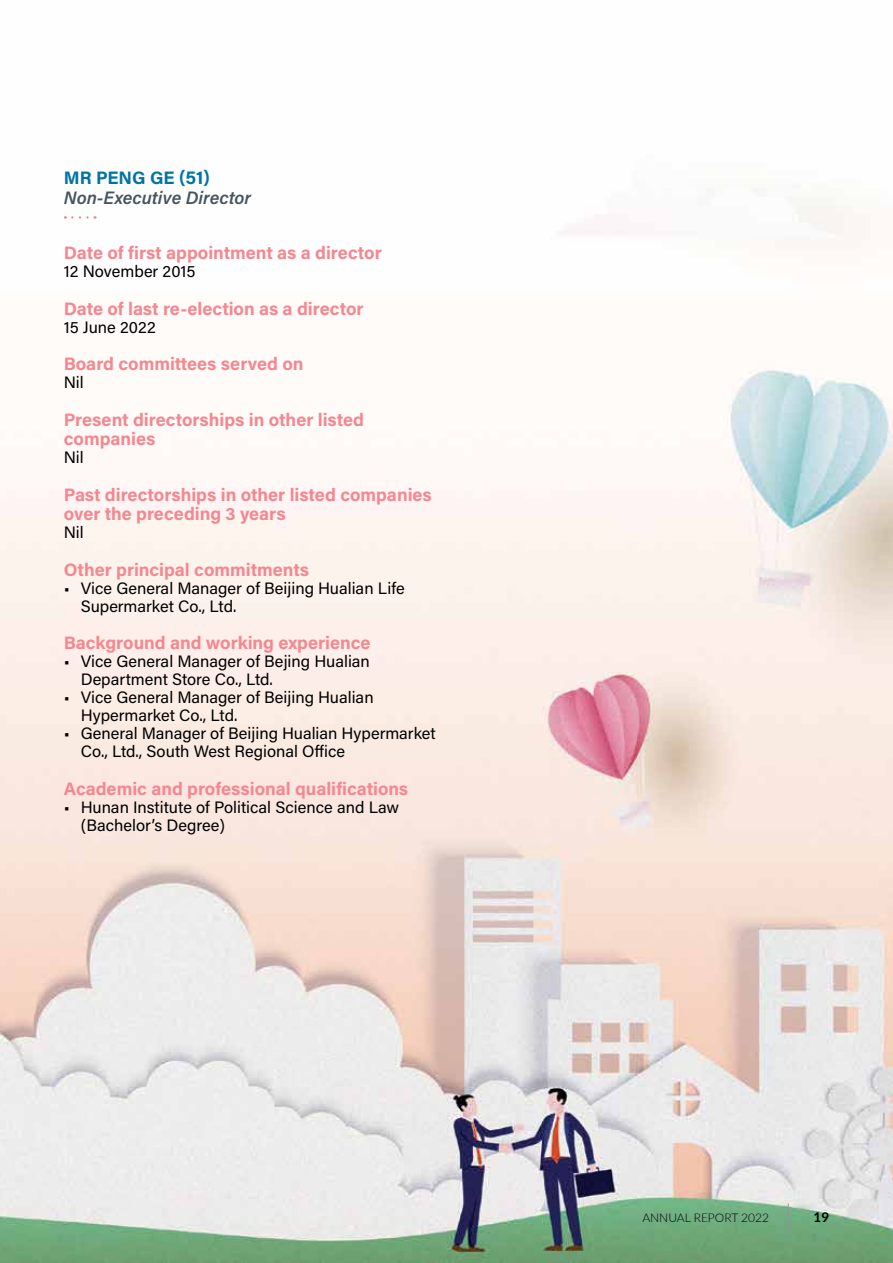
<style>
.page{position:relative;width:893px;height:1263px;background:#fff}
.page>*{position:absolute;margin:0;border:0;box-sizing:border-box;transform-origin:0 0}
.t1{font:700 18px/19.5px "Acumin Pro";color:#f48790}
.t2{font:italic 600 18px "Acumin Pro";color:#455560}
.t3{font:700 18px "Acumin Pro";color:#0074a2}
.t4{font:16.5px/18px "Acumin Pro";color:#000}
.t5{font:700 13.5px "Lato";color:#000}
.t6{font:300 12px "Lato";color:#000}
</style>
<div class="page">
<img style="left:0;top:188px;width:893px;height:1075px">
<svg style="left:72px;top:216px;width:24px;height:3px"></svg>
<svg style="left:788px;top:1203px;width:1px;height:27px"></svg>
<p class="t3" style="left:64px;top:165px;width:147px">MR PENG GE (51)</p>
<p class="t2" style="left:64px;top:185px;width:189px">Non-Executive Director</p>
<p class="t1" style="left:64px;top:242px;width:320px">Date of first appointment as a director</p>
<p class="t4" style="left:64px;top:262px;width:133px">12 November 2015</p>
<p class="t1" style="left:64px;top:298px;width:301px">Date of last re-election as a director</p>
<p class="t4" style="left:64px;top:317px;width:93px">15 June 2022</p>
<p class="t1" style="left:64px;top:353px;width:241px">Board committees served on</p>
<p class="t4" style="left:64px;top:373px;width:21px">Nil</p>
<p class="t1" style="left:64px;top:409px;width:302px">Present directorships in other listed companies</p>
<p class="t4" style="left:64px;top:448px;width:21px">Nil</p>
<p class="t1" style="left:64px;top:484px;width:370px">Past directorships in other listed companies over the preceding 3 years</p>
<p class="t4" style="left:64px;top:523px;width:21px">Nil</p>
<p class="t1" style="left:64px;top:559px;width:247px">Other principal commitments</p>
<p class="t4" style="left:81px;top:578px;width:325px;text-indent:-17px">• Vice General Manager of Beijing Hualian Life<br>Supermarket Co., Ltd.</p>
<p class="t1" style="left:64px;top:632px;width:308px">Background and working experience</p>
<p class="t4" style="left:81px;top:652px;width:291px;text-indent:-17px">• Vice General Manager of Bejing Hualian<br>Department Store Co., Ltd.</p>
<p class="t4" style="left:81px;top:688px;width:294px;text-indent:-17px">• Vice General Manager of Beijing Hualian<br>Hypermarket Co., Ltd.</p>
<p class="t4" style="left:81px;top:724px;width:357px;text-indent:-17px">• General Manager of Beijing Hualian Hypermarket<br>Co., Ltd., South West Regional Office</p>
<p class="t1" style="left:64px;top:778px;width:346px">Academic and professional qualifications</p>
<p class="t4" style="left:81px;top:797px;width:320px;text-indent:-17px">• Hunan Institute of Political Science and Law (Bachelor’s Degree)</p>
<p class="t6" style="left:642px;top:1209px;width:128px">ANNUAL REPORT 2022</p>
<p class="t5" style="left:813px;top:1207px;width:17px">19</p>
</div>
